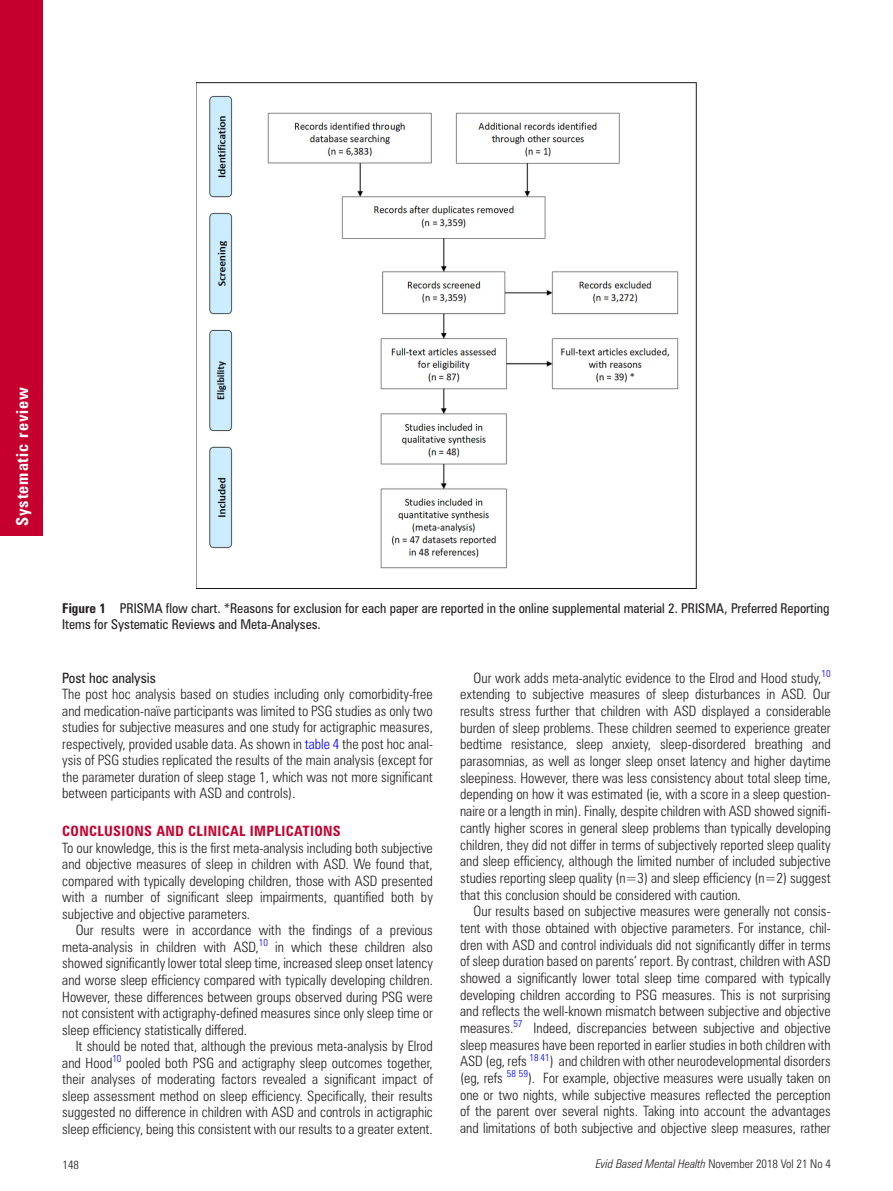
<style>
.page{position:relative;width:893px;height:1191px;background:#fff}
.page>*{position:absolute;margin:0;border:0;box-sizing:border-box;transform-origin:0 0}
.t1{font:700 condensed 16.5px "Zurich BT";letter-spacing:.055em;color:#fff}
.t2{font:300 condensed 14.25px/16.6px "Zurich BT";color:#231f20;text-align:justify}
.t3{font:700 condensed 14.25px "Zurich BT";letter-spacing:.025em;color:#c5002e}
.t4{font:condensed 14.25px "Zurich BT";color:#231f20}
.t5{font:condensed 13.5px/16.5px "Zurich BT";color:#231f20}
.t6{font:italic 300 condensed 12px "Zurich BT";color:#231f20}
.t7{font:300 condensed 12px "Zurich BT";color:#231f20}
.s1{font-weight:700}
.s2{color:#00f}
.s3{font-style:normal}
</style>
<div class="page">
<div style="left:0;top:0;width:43px;height:535px;background:#c5002e"></div>
<img style="left:197px;top:83px;width:499px;height:505px">
<p class="t1" style="left:12px;top:526px;width:140px;rotate:-90deg">SYSTEMATIC REVIEW</p>
<p class="t5" style="left:62px;top:599px;width:769px"><span class="s1">FIGURE 1</span> PRISMA flow chart. *Reasons for exclusion for each paper are reported in the online supplemental material 2. PRISMA, Preferred Reporting<br>Items for Systematic Reviews and Meta-Analyses.</p>
<p class="t4" style="left:62px;top:669px;width:95px">Post hoc analysis</p>
<p class="t2" style="left:62px;top:685px;width:372px">The post hoc analysis based on studies including only comorbidity-free and medication-naïve participants was limited to PSG studies as only two studies for subjective measures and one study for actigraphic measures, respectively, provided usable data. As shown in <span class="s2">table 4</span> the post hoc anal&shy;ysis of PSG studies replicated the results of the main analysis (except for the parameter duration of sleep stage 1, which was not more significant between participants with ASD and controls).</p>
<p class="t3" style="left:62px;top:822px;width:279px">CONCLUSIONS AND CLINICAL IMPLICATIONS</p>
<p class="t2" style="left:62px;top:839px;width:372px">To our knowledge, this is the first meta-analysis including both subjective and objective measures of sleep in children with ASD. We found that, compared with typically developing children, those with ASD presented with a number of significant sleep impairments, quantified both by subjective and objective parameters.</p>
<p class="t2" style="left:62px;top:922px;width:372px;text-indent:13px">Our results were in accordance with the findings of a previous meta-analysis in children with ASD,<sup>10</sup> in which these children also showed significantly lower total sleep time, increased sleep onset latency and worse sleep efficiency compared with typically developing children.<br>However, these differences between groups observed during PSG were not consistent with actigraphy-defined measures since only sleep time or sleep efficiency statistically differed.</p>
<p class="t2" style="left:62px;top:1037px;width:372px;text-indent:14px">It should be noted that, although the previous meta-analysis by Elrod and Hood<sup>10</sup> pooled both PSG and actigraphy sleep outcomes together, their analyses of moderating factors revealed a significant impact of sleep assessment method on sleep efficiency. Specifically, their results suggested no difference in children with ASD and controls in actigraphic sleep efficiency, being this consistent with our results to a greater extent.</p>
<p class="t2" style="left:460px;top:669px;width:372px;text-indent:13px">Our work adds meta-analytic evidence to the Elrod and Hood study,<sup>10 </sup>extending to subjective measures of sleep disturbances in ASD. Our results stress further that children with ASD displayed a considerable burden of sleep problems. These children seemed to experience greater bedtime resistance, sleep anxiety, sleep-disordered breathing and parasomnias, as well as longer sleep onset latency and higher daytime sleepiness. However, there was less consistency about total sleep time, depending on how it was estimated (ie, with a score in a sleep question&shy;naire or a length in min). Finally, despite children with ASD showed signifi&shy;cantly higher scores in general sleep problems than typically developing children, they did not differ in terms of subjectively reported sleep quality and sleep efficiency, although the limited number of included subjective studies reporting sleep quality (n=3) and sleep efficiency (n=2) suggest that this conclusion should be considered with caution.</p>
<p class="t2" style="left:460px;top:902px;width:372px;text-indent:14px">Our results based on subjective measures were generally not consis&shy;tent with those obtained with objective parameters. For instance, chil&shy;dren with ASD and control individuals did not significantly differ in terms of sleep duration based on parents’ report. By contrast, children with ASD showed a significantly lower total sleep time compared with typically developing children according to PSG measures. This is not surprising and reflects the well-known mismatch between subjective and objective measures.<sup>57</sup> Indeed, discrepancies between subjective and objective sleep measures have been reported in earlier studies in both children with ASD (eg, refs <sup>18</sup> <sup>41</sup>) and children with other neurodevelopmental disorders (eg, refs <sup>58</sup> <sup>59</sup>). For example, objective measures were usually taken on one or two nights, while subjective measures reflected the perception of the parent over several nights. Taking into account the advantages and limitations of both subjective and objective sleep measures, rather</p>
<p class="t7" style="left:62px;top:1157px;width:18px">148</p>
<p class="t6" style="left:596px;top:1156px;width:237px">Evid Based Mental Health <span class="s3">November 2018 Vol 21 No 4</span></p>
</div>
